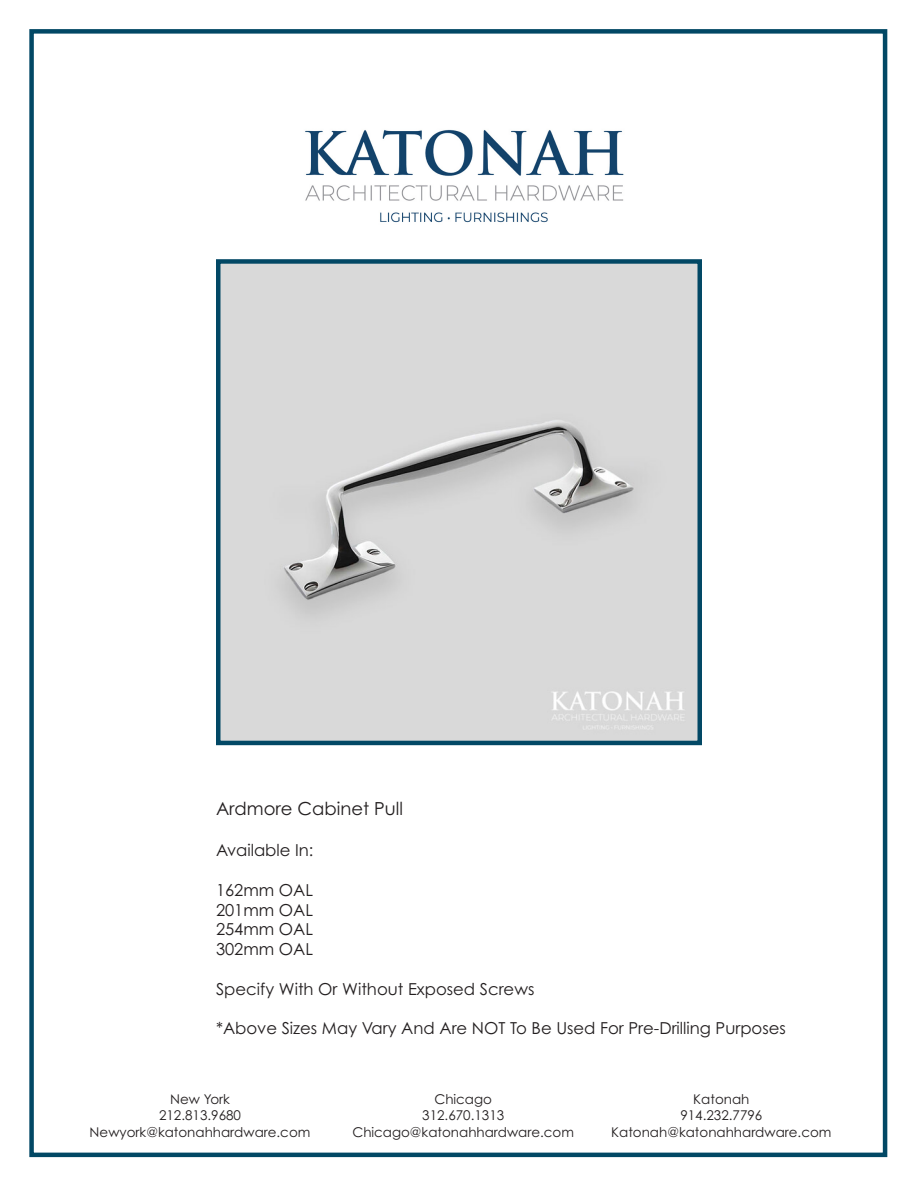
<style>
.page{position:relative;width:918px;height:1188px;background:#fff}
.page>*{position:absolute;margin:0;border:0;box-sizing:border-box;transform-origin:0 0}
.t1{font:18px "Century Gothic Pro";color:#231f20}
.t2{font:16.5px "Century Gothic Pro";color:#231f20}
.t3{font:13.5px "Century Gothic Pro";color:#231f20}
</style>
<div class="page">
<div style="left:29px;top:29px;width:858px;height:1128px;border:4px solid #024865"></div>
<img style="left:221px;top:264px;width:476px;height:476px">
<div style="left:216px;top:259px;width:486px;height:486px;border:4px solid #024865"></div>
<img style="left:305px;top:129px;width:319px;height:94px">
<p class="t1" style="left:216px;top:797px;width:189px">Ardmore Cabinet Pull</p>
<p class="t2" style="left:216px;top:840px;width:99px">Available In:</p>
<p class="t2" style="left:216px;top:880px;width:99px">162mm OAL</p>
<p class="t2" style="left:216px;top:900px;width:99px">201mm OAL</p>
<p class="t2" style="left:216px;top:919px;width:99px">254mm OAL</p>
<p class="t2" style="left:216px;top:939px;width:99px">302mm OAL</p>
<p class="t2" style="left:216px;top:979px;width:320px">Specify With Or Without Exposed Screws</p>
<p class="t2" style="left:216px;top:1018px;width:571px">*Above Sizes May Vary And Are NOT To Be Used For Pre-Drilling Purposes</p>
<p class="t3" style="left:170px;top:1091px;width:61px">New York</p>
<p class="t3" style="left:159px;top:1107px;width:83px">212.813.9680</p>
<p class="t3" style="left:90px;top:1123px;width:222px">Newyork@katonahhardware.com</p>
<p class="t3" style="left:434px;top:1091px;width:59px">Chicago</p>
<p class="t3" style="left:422px;top:1107px;width:83px">312.670.1313</p>
<p class="t3" style="left:352px;top:1123px;width:223px">Chicago@katonahhardware.com</p>
<p class="t3" style="left:693px;top:1091px;width:58px">Katonah</p>
<p class="t3" style="left:680px;top:1107px;width:83px">914.232.7796</p>
<p class="t3" style="left:611px;top:1123px;width:222px">Katonah@katonahhardware.com</p>
</div>
